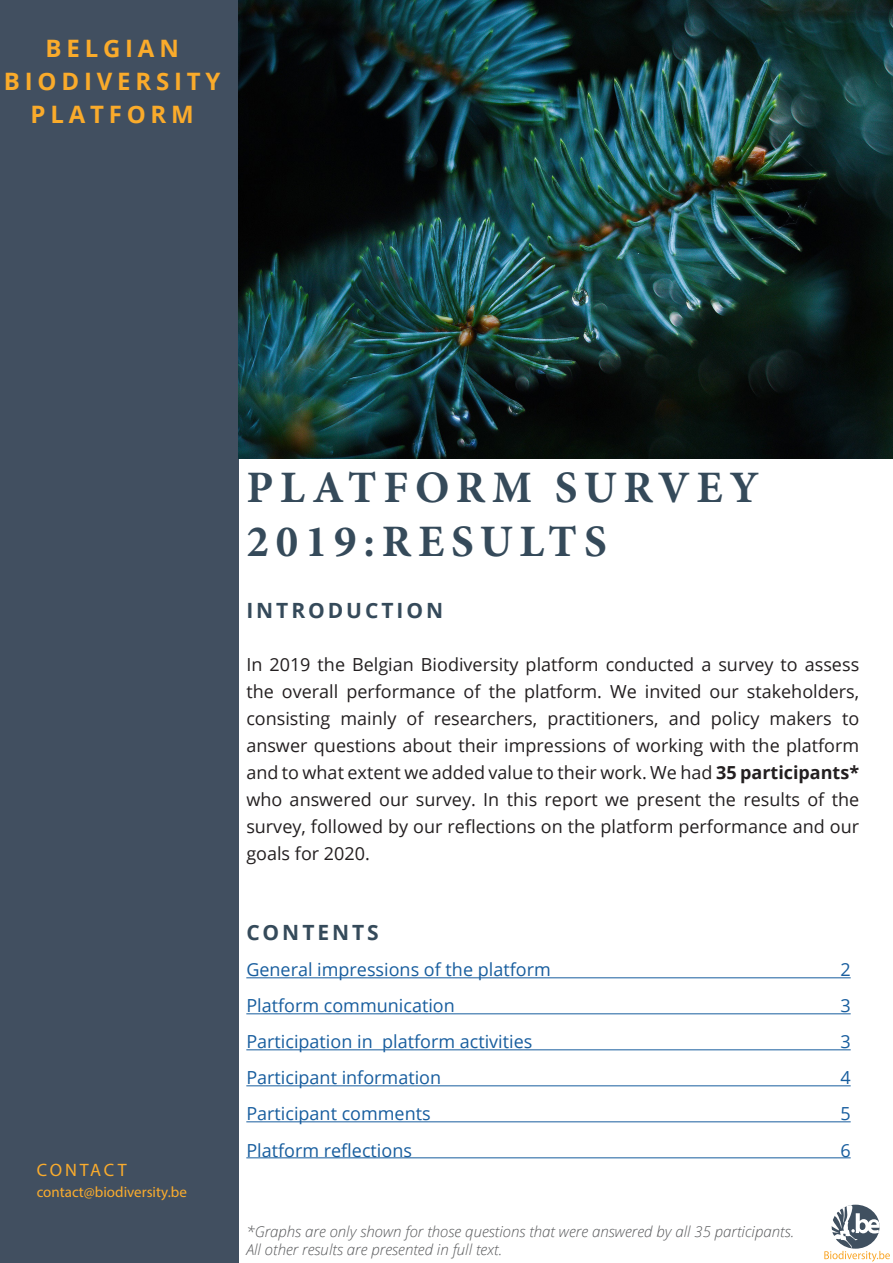
<style>
.page{position:relative;width:893px;height:1263px;background:#fff}
.page>*{position:absolute;margin:0;border:0;box-sizing:border-box;transform-origin:0 0}
.Heading{font:700 45px/54px "Minion Pro";letter-spacing:.15em;color:#354a5a}
.t1{font:700 24px "Open Sans";letter-spacing:.2em;color:#faab2b}
.Heading-2{font:700 21px "Open Sans";letter-spacing:.14em;color:#354a5a}
.t2{font:18px/27px "Open Sans";color:#231f20;text-align:justify}
.t3{font:18px "Open Sans";color:#175d9e}
.Heading-3{font:18px "Myriad Pro";letter-spacing:.15em;color:#faac2d}
.t4{font:italic 300 15px/18px "Open Sans";color:#57585a}
.Body_Text{font:15px "Myriad Pro";color:#faac2d}
.s1{font-weight:700}
</style>
<div class="page">
<div style="left:0;top:0;width:239px;height:1263px;background:#414f60"></div>
<img style="left:239px;top:1px;width:654px;height:458px">
<hr style="left:246px;top:977px;width:605px;height:1px;background:#175d9e">
<hr style="left:246px;top:1013px;width:605px;height:1px;background:#175d9e">
<hr style="left:246px;top:1049px;width:605px;height:1px;background:#175d9e">
<hr style="left:246px;top:1085px;width:605px;height:1px;background:#175d9e">
<hr style="left:246px;top:1121px;width:605px;height:1px;background:#175d9e">
<hr style="left:246px;top:1157px;width:605px;height:1px;background:#175d9e">
<svg style="left:824px;top:1204px;width:66px;height:58px"></svg>
<p class="t1" style="left:46px;top:31px;width:135px">BELGIAN</p>
<p class="t1" style="left:4px;top:64px;width:218px">BIODIVERSITY</p>
<p class="t1" style="left:30px;top:97px;width:165px">PLATFORM</p>
<p class="Heading-3" style="left:37px;top:1158px;width:91px">CONTACT</p>
<p class="Body_Text" style="left:37px;top:1182px;width:152px">contact@biodiversity.be</p>
<p class="Heading" style="left:247px;top:460px;width:514px">PLATFORM SURVEY<br>2019:RESULTS</p>
<p class="Heading-2" style="left:246px;top:596px;width:198px">INTRODUCTION</p>
<p class="t2" style="left:246px;top:650px;width:614px">In 2019 the Belgian Biodiversity platform conducted a survey to assess the overall performance of the platform. We invited our stakeholders, consisting mainly of researchers, practitioners, and policy makers to answer questions about their impressions of working with the platform and to what extent we added value to their work. We had <span class="s1">35 participants* </span>who answered our survey. In this report we present the results of the survey, followed by our reflections on the platform performance and our goals for 2020.</p>
<p class="Heading-2" style="left:246px;top:918px;width:134px">CONTENTS</p>
<p class="t3" style="left:246px;top:957px;width:306px">General impressions of the platform</p>
<p class="t3" style="left:840px;top:957px;width:12px">2</p>
<p class="t3" style="left:246px;top:993px;width:210px">Platform communication</p>
<p class="t3" style="left:840px;top:993px;width:12px">3</p>
<p class="t3" style="left:246px;top:1029px;width:288px">Participation in platform activities</p>
<p class="t3" style="left:840px;top:1029px;width:12px">3</p>
<p class="t3" style="left:246px;top:1065px;width:196px">Participant information</p>
<p class="t3" style="left:840px;top:1065px;width:12px">4</p>
<p class="t3" style="left:246px;top:1101px;width:186px">Participant comments</p>
<p class="t3" style="left:840px;top:1101px;width:12px">5</p>
<p class="t3" style="left:246px;top:1137px;width:167px">Platform reflections</p>
<p class="t3" style="left:840px;top:1137px;width:12px">6</p>
<p class="t4" style="left:246px;top:1222px;width:549px">*Graphs are only shown for those questions that were answered by all 35 participants.<br>All other results are presented in full text.</p>
</div>
